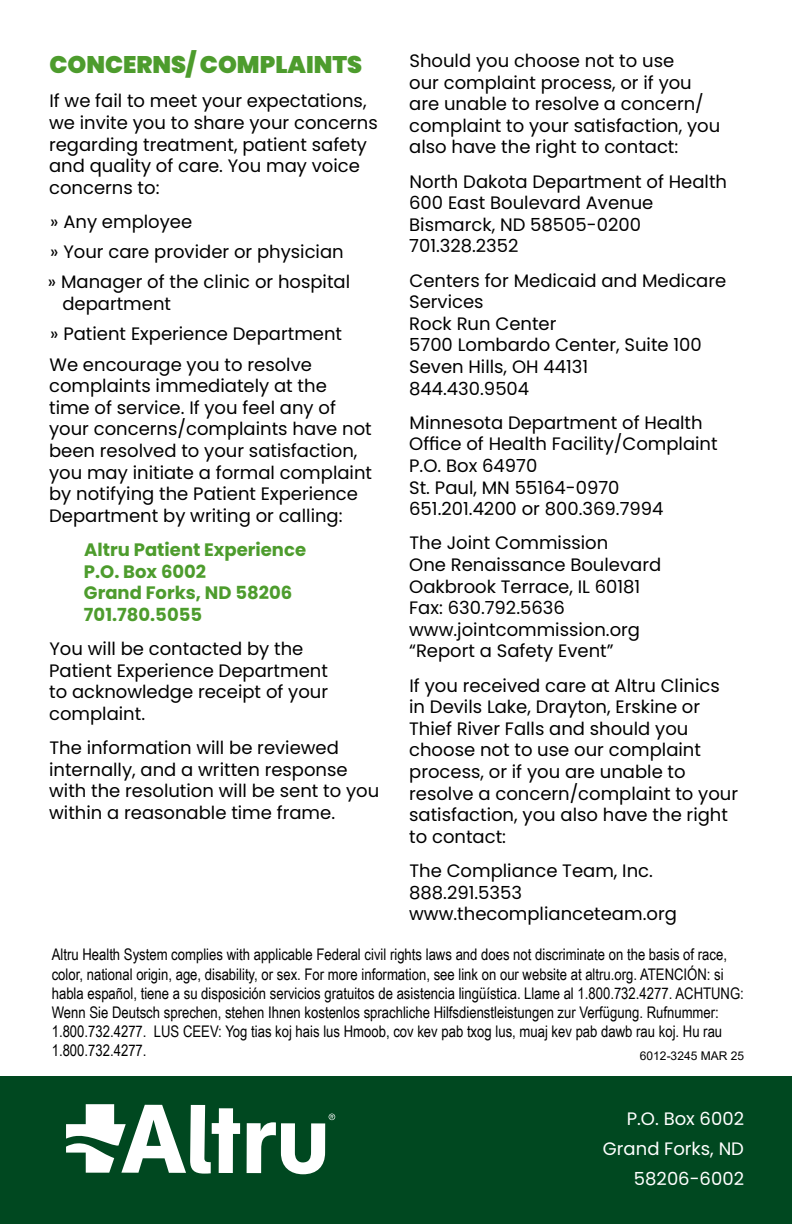
<style>
.page{position:relative;width:792px;height:1224px;background:#fff}
.page>*{position:absolute;margin:0;border:0;box-sizing:border-box;transform-origin:0 0}
.t1{font:900 24px "Poppins";color:#4d9c2d}
.t2{font:18px/21.6px "Poppins";color:#000}
.t3{font:700 18px/21.6px "Poppins";color:#4d9c2d}
.t4{font:18px/30px "Poppins";color:#fff;text-align:right}
.t5{font:16px/19.2px "Arial Narrow";color:#000}
.t6{font:12px "Arial";color:#000}
</style>
<div class="page">
<div style="left:0;top:1076px;width:792px;height:148px;background:#004820"></div>
<svg style="left:66px;top:1104px;width:174px;height:70px"></svg>
<svg style="left:247px;top:1114px;width:88px;height:60px"></svg>
<h1 class="t1" style="left:49px;top:51px;width:314px">CONCERNS/ COMPLAINTS</h1>
<p class="t2" style="left:49px;top:90px;width:330px">If we fail to meet your expectations, we invite you to share your concerns regarding treatment, patient safety and quality of care. You may voice concerns to:</p>
<p class="t2" style="left:48px;top:207px;width:304px;line-height:30.2px">» Any employee<br>» Your care provider or physician » Manager of the clinic or hospital</p>
<p class="t2" style="left:49px;top:289px;width:294px;line-height:30.2px;text-indent:13px">department<br>» Patient Experience Department<br>We encourage you to resolve</p>
<p class="t2" style="left:49px;top:375px;width:324px">complaints immediately at the<br>time of service. If you feel any of your concerns/complaints have not been resolved to your satisfaction, you may initiate a formal complaint by notifying the Patient Experience Department by writing or calling:</p>
<p class="t3" style="left:84px;top:539px;width:224px">Altru Patient Experience<br>P.O. Box 6002<br>Grand Forks, ND 58206<br>701.780.5055</p>
<p class="t2" style="left:49px;top:638px;width:280px">You will be contacted by the<br>Patient Experience Department to acknowledge receipt of your complaint.</p>
<p class="t2" style="left:49px;top:737px;width:332px">The information will be reviewed internally, and a written response with the resolution will be sent to you within a reasonable time frame.</p>
<p class="t2" style="left:409px;top:50px;width:313px">Should you choose not to use<br>our complaint process, or if you are unable to resolve a concern/ complaint to your satisfaction, you also have the right to contact:</p>
<p class="t2" style="left:409px;top:171px;width:319px">North Dakota Department of Health<br>600 East Boulevard Avenue<br>Bismarck, ND 58505-0200<br>701.328.2352</p>
<p class="t2" style="left:409px;top:270px;width:319px">Centers for Medicaid and Medicare<br>Services<br>Rock Run Center<br>5700 Lombardo Center, Suite 100<br>Seven Hills, OH 44131<br>844.430.9504</p>
<p class="t2" style="left:409px;top:412px;width:310px">Minnesota Department of Health<br>Office of Health Facility/Complaint<br>P.O. Box 64970<br>St. Paul, MN 55164-0970<br>651.201.4200 or 800.369.7994</p>
<p class="t2" style="left:409px;top:532px;width:254px">The Joint Commission<br>One Renaissance Boulevard<br>Oakbrook Terrace, IL 60181<br>Fax: 630.792.5636 www.jointcommission.org “Report a Safety Event”</p>
<p class="t2" style="left:409px;top:675px;width:330px">If you received care at Altru Clinics in Devils Lake, Drayton, Erskine or<br>Thief River Falls and should you choose not to use our complaint process, or if you are unable to resolve a concern/complaint to your satisfaction, you also have the right to contact:</p>
<p class="t2" style="left:409px;top:860px;width:269px">The Compliance Team, Inc.<br>888.291.5353 www.thecomplianceteam.org</p>
<p class="t5" style="left:52px;top:945px;width:694px">Altru Health System complies with applicable Federal civil rights laws and does not discriminate on the basis of race, color, national origin, age, disability, or sex. For more information, see link on our website at altru.org. ATENCIÓN: si habla español, tiene a su disposición servicios gratuitos de asistencia lingüística. Llame al 1.800.732.4277. ACHTUNG:<br>Wenn Sie Deutsch sprechen, stehen Ihnen kostenlos sprachliche Hilfsdienstleistungen zur Verfügung. Rufnummer:<br>1.800.732.4277. LUS CEEV: Yog tias koj hais lus Hmoob, cov kev pab txog lus, muaj kev pab dawb rau koj. Hu rau 1.800.732.4277.</p>
<p class="t6" style="left:640px;top:1048px;width:106px">6012-3245 MAR 25</p>
<p class="t4" style="left:603px;top:1104px;width:143px">P.O. Box 6002<br>Grand Forks, ND<br>58206-6002</p>
</div>
